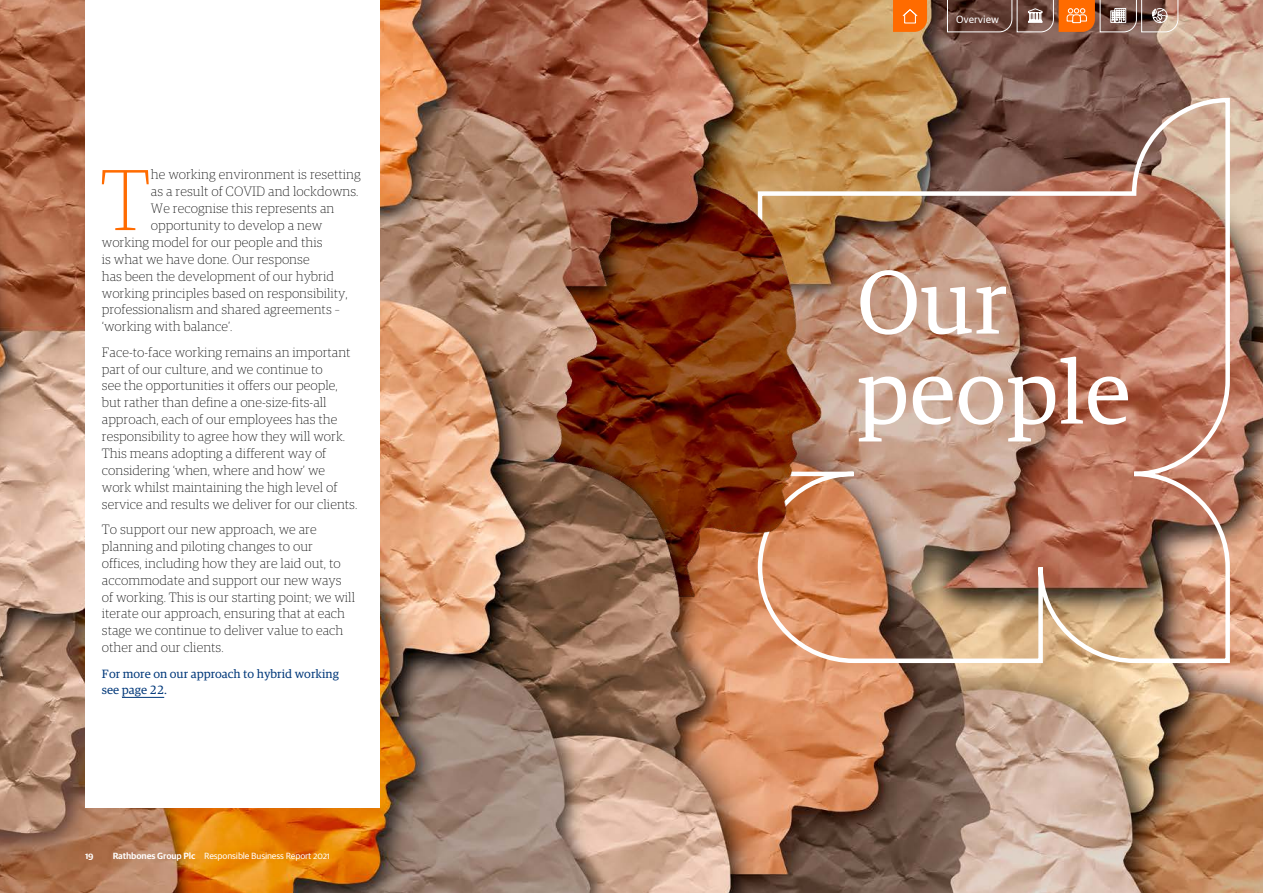
<style>
.page{position:relative;width:1263px;height:893px;background:#fff}
.page>*{position:absolute;margin:0;border:0;box-sizing:border-box;transform-origin:0 0}
.t1{font:90px/90px "Guardian RTB Egyp";color:#fff}
.t2{font:100 86.55px "Guardian RTB Egyp";color:#ff6b00}
.t3{font:100 13.5px/16.8px "Guardian RTB Egyp";color:#000}
.t4{font:12px/16.8px "Guardian RTB Egyp";color:#00387a}
.t5{font:10.5px "Guardian RTB Sans";color:#fff}
.t6{font:9px "Guardian RTB Sans";letter-spacing:-.015em;color:#fff}
.t7{font:600 9px "Guardian RTB Sans";color:#fff}
.s1{font-weight:600}
</style>
<div class="page">
<img style="left:0;top:0;width:1263px;height:893px">
<div style="left:85px;top:0;width:294px;height:808px;background:#fff"></div>
<hr style="left:122px;top:697px;width:42px;height:1px;background:#00387a">
<img style="left:755px;top:96px;width:477px;height:569px">
<img style="left:530px;top:98px;width:314px;height:602px">
<svg style="left:893px;top:0;width:34px;height:32px"></svg>
<svg style="left:947px;top:0;width:232px;height:33px;background:#91644e"></svg>
<h2 class="t2" style="left:100px;top:145px;width:53px">T</h2>
<p class="t3" style="left:151px;top:166px;width:211px">he working environment is resetting</p>
<p class="t3" style="left:151px;top:183px;width:209px">as a result of COVID and lockdowns.</p>
<p class="t3" style="left:151px;top:199px;width:185px">We recognise this represents an</p>
<p class="t3" style="left:151px;top:216px;width:173px">opportunity to develop a new</p>
<p class="t3" style="left:102px;top:233px;width:222px">working model for our people and this</p>
<p class="t3" style="left:102px;top:250px;width:209px">is what we have done. Our response</p>
<p class="t3" style="left:102px;top:267px;width:234px">has been the development of our hybrid</p>
<p class="t3" style="left:102px;top:284px;width:247px">working principles based on responsibility,</p>
<p class="t3" style="left:102px;top:301px;width:239px">professionalism and shared agreements –</p>
<p class="t3" style="left:102px;top:318px;width:132px">‘working with balance’.</p>
<p class="t3" style="left:102px;top:343px;width:257px">Face-to-face working remains an important part of our culture, and we continue to<br>see the opportunities it offers our people, but rather than define a one-size-fits-all approach, each of our employees has the responsibility to agree how they will work.<br>This means adopting a different way of considering ‘when, where and how’ we work whilst maintaining the high level of service and results we deliver for our clients.</p>
<p class="t3" style="left:102px;top:520px;width:255px">To support our new approach, we are planning and piloting changes to our offices, including how they are laid out, to accommodate and support our new ways of working. This is our starting point; we will iterate our approach, ensuring that at each stage we continue to deliver value to each other and our clients.</p>
<p class="t4" style="left:102px;top:664px;width:239px">For more on our approach to hybrid working see page 22.</p>
<p class="t7" style="left:85px;top:849px;width:10px">19</p>
<p class="t6" style="left:113px;top:849px;width:219px"><span class="s1">Rathbones Group Plc</span> Responsible Business Report 2021</p>
<p class="t5" style="left:956px;top:12px;width:45px">Overview</p>
<h1 class="t1" style="left:857px;top:252px;width:276px">Our people</h1>
</div>
